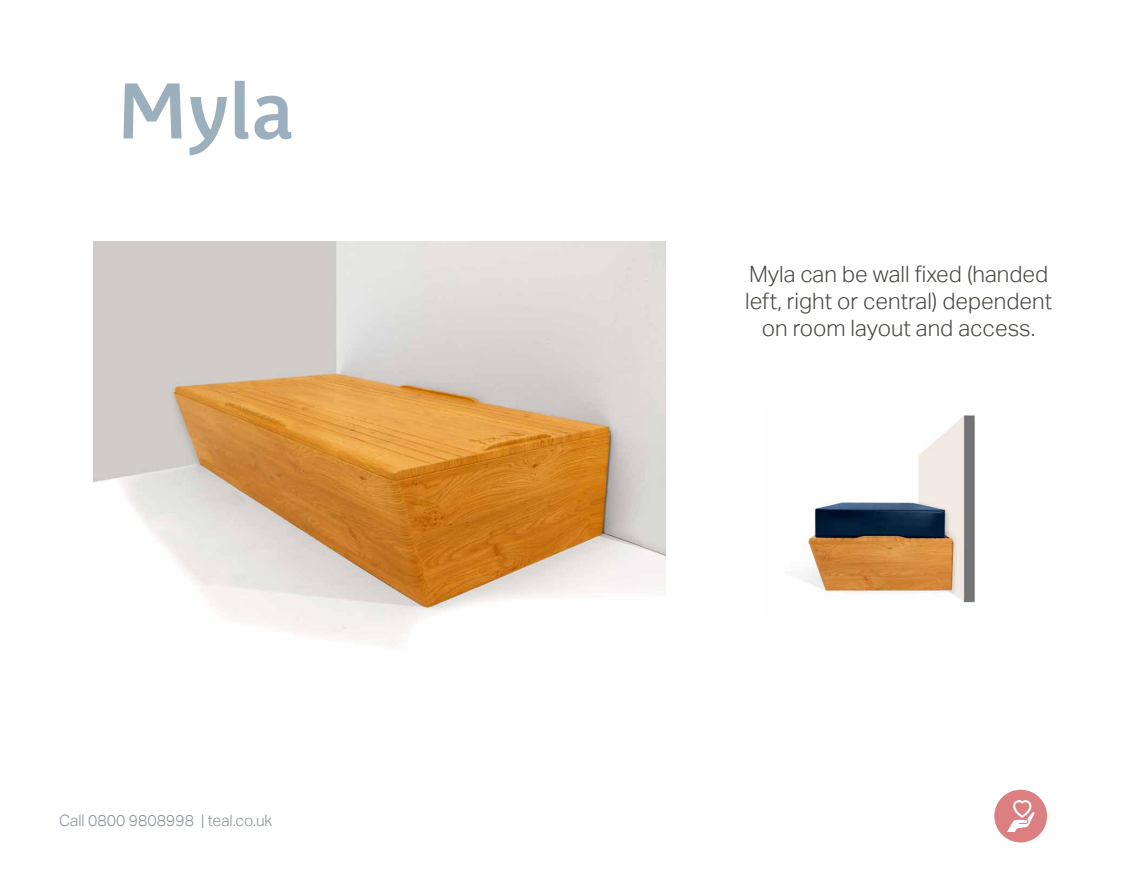
<style>
.page{position:relative;width:1123px;height:893px;background:#fff}
.page>*{position:absolute;margin:0;border:0;box-sizing:border-box;transform-origin:0 0}
.t1{font:700 77.85px "Parisine Plus Std Gris";color:#9cafbd}
.t2{font:300 22.5px/27px "Aktiv Grotesk";color:#464841;text-align:center}
.t3{font:300 15.75px "Aktiv Grotesk";color:#84929e}
</style>
<div class="page">
<div style="left:994px;top:790px;width:53px;height:52px;background:#dc7f81;border-radius:50%"></div>
<svg style="left:1007px;top:800px;width:27px;height:32px"></svg>
<img style="left:94px;top:242px;width:571px;height:405px">
<img style="left:798px;top:415px;width:177px;height:188px">
<h1 class="t1" style="left:117px;top:66px;width:178px">Myla</h1>
<p class="t3" style="left:59px;top:811px;width:215px">Call 0800 9808998 | teal.co.uk</p>
<p class="t2" style="left:745px;top:261px;width:308px">Myla can be wall fixed (handed left, right or central) dependent on room layout and access.</p>
</div>
